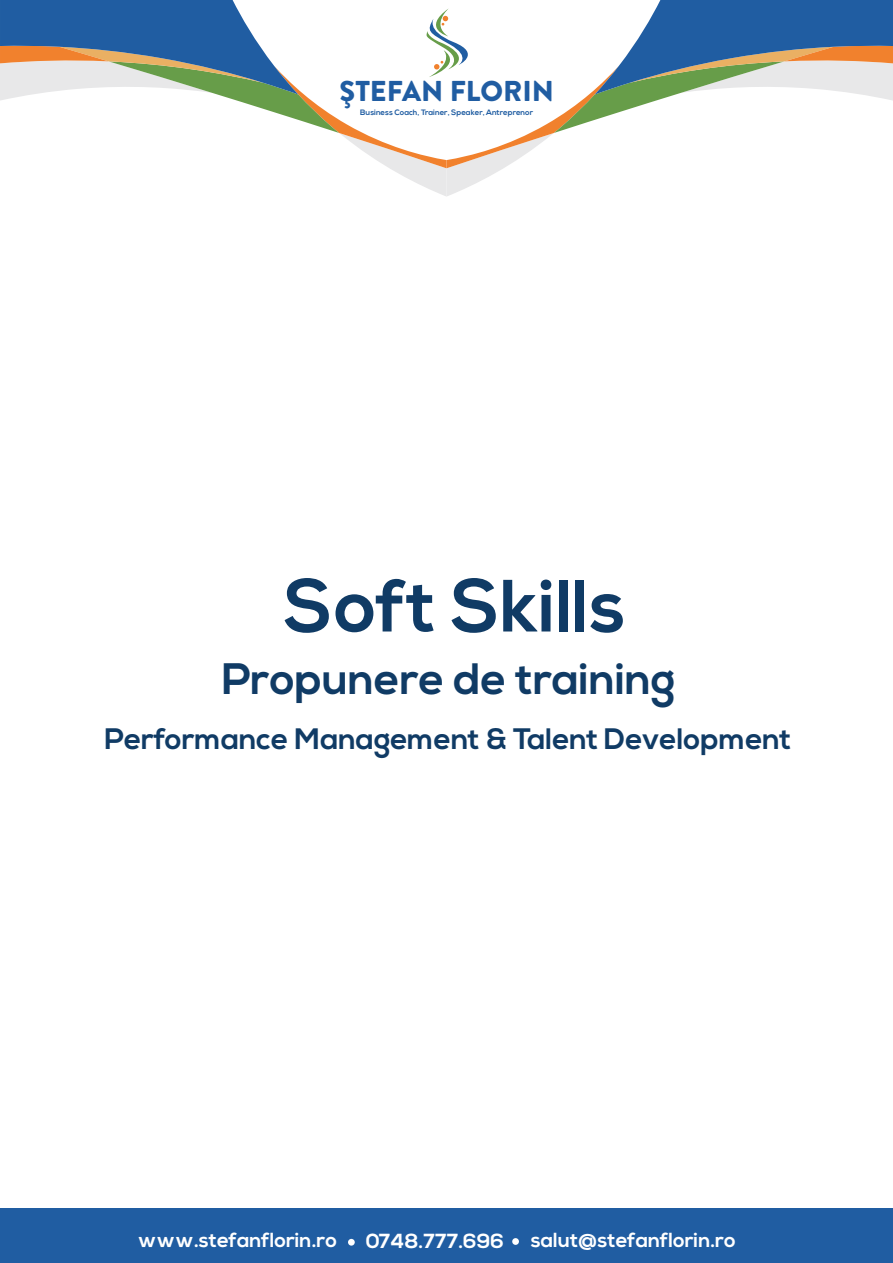
<style>
.page{position:relative;width:893px;height:1263px;background:#fff}
.page>*{position:absolute;margin:0;border:0;box-sizing:border-box;transform-origin:0 0}
.t1{font:700 73.95px "Nexa";color:#103b65}
.t2{font:700 43.95px "Nexa";color:#103b65}
.t3{font:700 29.55px "Nexa";color:#103b65}
.t4{font:900 28.65px "Brandon Grotesque";color:#205da2}
.t5{font:700 20.4px "Nexa";color:#fff}
.t6{font:700 7.8px "Nexa";color:#205da2}
</style>
<div class="page">
<div style="left:0;top:1208px;width:893px;height:55px;background:#205da2"></div>
<div style="left:348px;top:1239px;width:7px;height:6px;background:#fff;border-radius:50%"></div>
<div style="left:512px;top:1238px;width:7px;height:7px;background:#fff;border-radius:50%"></div>
<svg style="left:0;top:0;width:893px;height:197px"></svg>
<h3 class="t4" style="left:340px;top:71px;width:216px">ŞTEFAN FLORIN</h3>
<p class="t6" style="left:360px;top:106px;width:174px">Business Coach, Trainer, Speaker, Antreprenor</p>
<h1 class="t1" style="left:284px;top:548px;width:343px">Soft Skills</h1>
<h2 class="t2" style="left:222px;top:644px;width:455px">Propunere de training</h2>
<h3 class="t3" style="left:105px;top:716px;width:688px">Performance Management &amp; Talent Development</h3>
<p class="t5" style="left:138px;top:1224px;width:200px">www.stefanflorin.ro</p>
<p class="t5" style="left:366px;top:1225px;width:140px">0748.777.696</p>
<p class="t5" style="left:531px;top:1224px;width:206px">salut@stefanflorin.ro</p>
</div>
